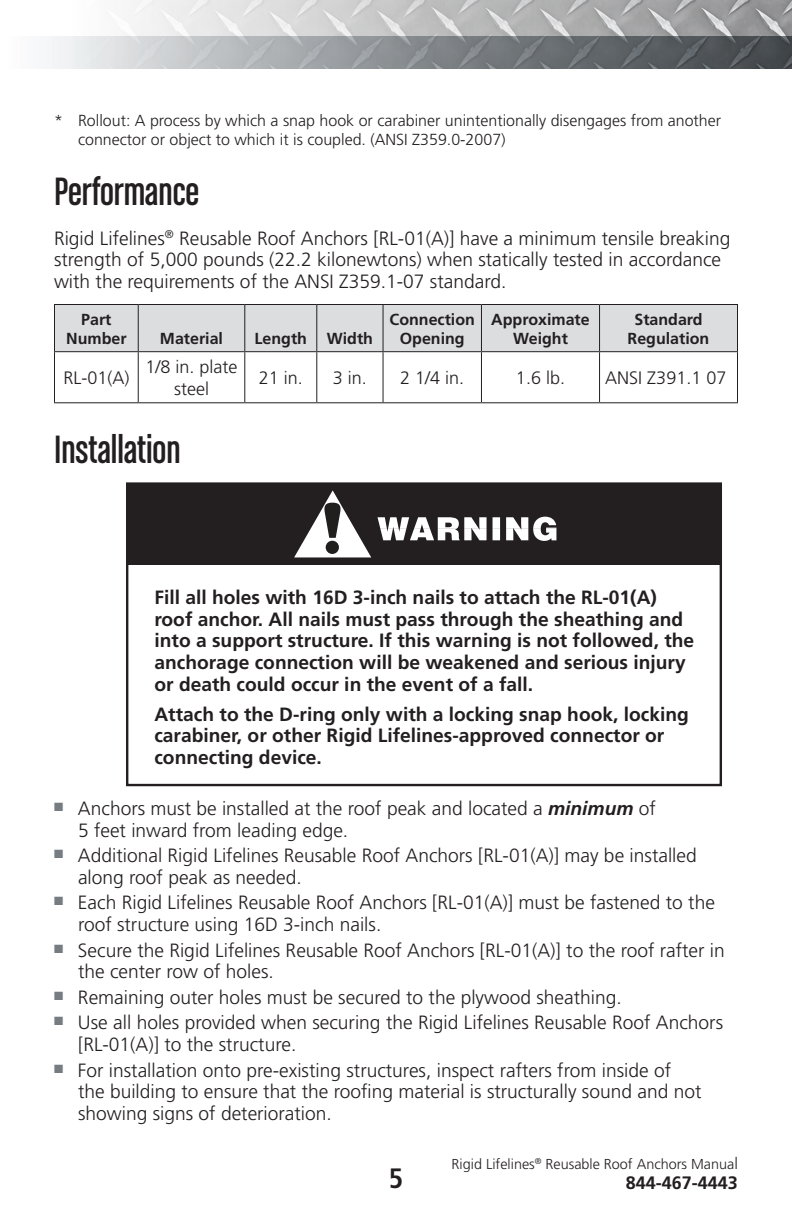
<style>
.page{position:relative;width:792px;height:1224px;background:#fff}
.page>*{position:absolute;margin:0;border:0;box-sizing:border-box;transform-origin:0 0}
.Heading{font:42px "Chalet Comprime Cologne Sixty";color:#231f20}
.t1{font:700 condensed 28px "Frutiger";color:#231f20}
.Bullets_-_Square{font:300 19.2px/21.6px "Frutiger";color:#231f20}
.t2{font:700 19.2px/21.6px "Frutiger";color:#231f20}
.Body_Text{font:300 19.2px/21.6px "Frutiger";color:#231f20}
.Table_-_Body{font:300 18px/21.6px "Frutiger";color:#231f20;text-align:center}
.t3{font:700 18px "Frutiger";color:#231f20}
.Footnote{font:300 16px/19.2px "Frutiger";color:#231f20}
.Table_-_Head{font:700 16px/19.2px "Frutiger";color:#231f20;text-align:center}
.t4{font:300 14.4px "Frutiger";color:#231f20}
.s1{font-weight:700;font-style:italic}
.s2{font-size:16.2px}
</style>
<div class="page">
<img style="left:124px;top:0;width:668px;height:36px">
<svg style="left:46px;top:36px;width:746px;height:32px;background:#8f9396"></svg>
<div style="left:55px;top:305px;width:682px;height:46px;background:#dcdddf"></div>
<hr style="left:54px;top:304px;width:84px;height:1px;background:#231f20">
<hr style="left:54px;top:305px;width:1px;height:46px;background:#231f20">
<hr style="left:138px;top:304px;width:107px;height:1px;background:#231f20">
<hr style="left:138px;top:305px;width:1px;height:46px;background:#231f20">
<hr style="left:245px;top:304px;width:72px;height:1px;background:#231f20">
<hr style="left:244px;top:305px;width:1px;height:46px;background:#231f20">
<hr style="left:317px;top:304px;width:66px;height:1px;background:#231f20">
<hr style="left:316px;top:305px;width:1px;height:46px;background:#231f20">
<hr style="left:383px;top:304px;width:98px;height:1px;background:#231f20">
<hr style="left:383px;top:305px;width:1px;height:46px;background:#231f20">
<hr style="left:481px;top:304px;width:119px;height:1px;background:#231f20">
<hr style="left:481px;top:305px;width:1px;height:46px;background:#231f20">
<hr style="left:600px;top:304px;width:138px;height:1px;background:#231f20">
<hr style="left:599px;top:305px;width:1px;height:46px;background:#231f20">
<hr style="left:737px;top:305px;width:1px;height:46px;background:#231f20">
<hr style="left:54px;top:351px;width:84px;height:1px;background:#231f20">
<hr style="left:54px;top:352px;width:1px;height:50px;background:#231f20">
<hr style="left:138px;top:351px;width:107px;height:1px;background:#231f20">
<hr style="left:138px;top:352px;width:1px;height:50px;background:#231f20">
<hr style="left:245px;top:351px;width:72px;height:1px;background:#231f20">
<hr style="left:244px;top:352px;width:1px;height:50px;background:#231f20">
<hr style="left:317px;top:351px;width:66px;height:1px;background:#231f20">
<hr style="left:316px;top:352px;width:1px;height:50px;background:#231f20">
<hr style="left:383px;top:351px;width:98px;height:1px;background:#231f20">
<hr style="left:383px;top:352px;width:1px;height:50px;background:#231f20">
<hr style="left:481px;top:351px;width:119px;height:1px;background:#231f20">
<hr style="left:481px;top:352px;width:1px;height:50px;background:#231f20">
<hr style="left:600px;top:351px;width:138px;height:1px;background:#231f20">
<hr style="left:599px;top:352px;width:1px;height:50px;background:#231f20">
<hr style="left:737px;top:352px;width:1px;height:50px;background:#231f20">
<hr style="left:54px;top:402px;width:84px;height:1px;background:#231f20">
<hr style="left:138px;top:402px;width:107px;height:1px;background:#231f20">
<hr style="left:245px;top:402px;width:72px;height:1px;background:#231f20">
<hr style="left:317px;top:402px;width:66px;height:1px;background:#231f20">
<hr style="left:383px;top:402px;width:98px;height:1px;background:#231f20">
<hr style="left:481px;top:402px;width:119px;height:1px;background:#231f20">
<hr style="left:600px;top:402px;width:138px;height:1px;background:#231f20">
<div style="left:127px;top:484px;width:593px;height:81px;background:#231f20"></div>
<div style="left:126px;top:482px;width:596px;height:304px;border:2px solid #231f20"></div>
<svg style="left:294px;top:490px;width:77px;height:67px"></svg>
<svg style="left:378px;top:517px;width:178px;height:24px"></svg>
<p class="Footnote" style="left:78px;top:111px;width:645px;text-indent:-24px">* Rollout: A process by which a snap hook or carabiner unintentionally disengages from another connector or object to which it is coupled. (ANSI Z359.0-2007)</p>
<p class="Heading" style="left:54px;top:168px;width:147px">Performance</p>
<p class="Body_Text" style="left:54px;top:228px;width:678px">Rigid Lifelines<sup>®</sup> Reusable Roof Anchors [RL-01(A)] have a minimum tensile breaking strength of 5,000 pounds (22.2 kilonewtons) when statically tested in accordance with the requirements of the ANSI Z359.1-07 standard.</p>
<p class="Table_-_Head" style="left:66px;top:309px;width:62px">Part<br>Number</p>
<p class="Table_-_Head" style="left:390px;top:309px;width:87px">Connection<br>Opening</p>
<p class="Table_-_Head" style="left:491px;top:309px;width:100px">Approximate<br>Weight</p>
<p class="Table_-_Head" style="left:628px;top:309px;width:83px">Standard<br>Regulation</p>
<p class="Table_-_Head" style="left:160px;top:329px;width:65px">Material</p>
<p class="Table_-_Head" style="left:255px;top:329px;width:54px">Length</p>
<p class="Table_-_Head" style="left:327px;top:329px;width:48px">Width</p>
<p class="Table_-_Body" style="left:63px;top:367px;width:68px">RL-01(A)</p>
<p class="Table_-_Body" style="left:146px;top:356px;width:94px">1/8 in. plate steel</p>
<p class="Table_-_Body" style="left:259px;top:367px;width:46px">21 in.</p>
<p class="Table_-_Body" style="left:333px;top:367px;width:36px">3 in.</p>
<p class="Table_-_Body" style="left:400px;top:367px;width:66px">2 1/4 in.</p>
<p class="Table_-_Body" style="left:516px;top:367px;width:51px">1.6 lb.</p>
<p class="Table_-_Body" style="left:605px;top:367px;width:123px">ANSI Z391.1 07</p>
<p class="Heading" style="left:54px;top:427px;width:128px">Installation</p>
<p class="t2" style="left:154px;top:587px;width:541px">Fill all holes with 16D 3-inch nails to attach the RL-01(A) roof anchor. All nails must pass through the sheathing and into a support structure. If this warning is not followed, the anchorage connection will be weakened and serious injury or death could occur in the event of a fall.</p>
<p class="t2" style="left:154px;top:703px;width:536px">Attach to the D-ring only with a locking snap hook, locking carabiner, or other Rigid Lifelines-approved connector or connecting device.</p>
<p class="Bullets_-_Square" style="left:78px;top:798px;width:579px;text-indent:-24px"><sup>■</sup> Anchors must be installed at the roof peak and located a <span class="s1">minimum</span> of<br>5 feet inward from leading edge.</p>
<p class="Bullets_-_Square" style="left:78px;top:845px;width:620px;text-indent:-24px"><sup>■</sup> Additional Rigid Lifelines Reusable Roof Anchors [RL-01(A)] may be installed along roof peak as needed.</p>
<p class="Bullets_-_Square" style="left:78px;top:892px;width:638px;text-indent:-24px"><sup>■</sup> Each Rigid Lifelines Reusable Roof Anchors [RL-01(A)] must be fastened to the roof structure using 16D 3-inch nails.</p>
<p class="Bullets_-_Square" style="left:78px;top:939px;width:648px;text-indent:-24px"><sup>■</sup> Secure the Rigid Lifelines Reusable Roof Anchors [RL-01(A)] to the roof rafter in the center row of holes.</p>
<p class="Bullets_-_Square" style="left:54px;top:987px;width:569px"><sup>■</sup> Remaining outer holes must be secured to the plywood sheathing.</p>
<p class="Bullets_-_Square" style="left:78px;top:1012px;width:647px;text-indent:-24px"><sup>■</sup> Use all holes provided when securing the Rigid Lifelines Reusable Roof Anchors [RL-01(A)] to the structure.</p>
<p class="Bullets_-_Square" style="left:78px;top:1059px;width:625px;text-indent:-24px"><sup>■</sup> For installation onto pre-existing structures, inspect rafters from inside of the building to ensure that the roofing material is structurally sound and not showing signs of deterioration.</p>
<p class="t4" style="left:452px;top:1156px;width:288px">Rigid Lifelines<sup>®</sup> Reusable Roof Anchors Manua<span class="s2">l</span></p>
<h2 class="t1" style="left:389px;top:1162px;width:16px">5</h2>
<p class="t3" style="left:626px;top:1172px;width:114px">844-467-4443</p>
</div>
